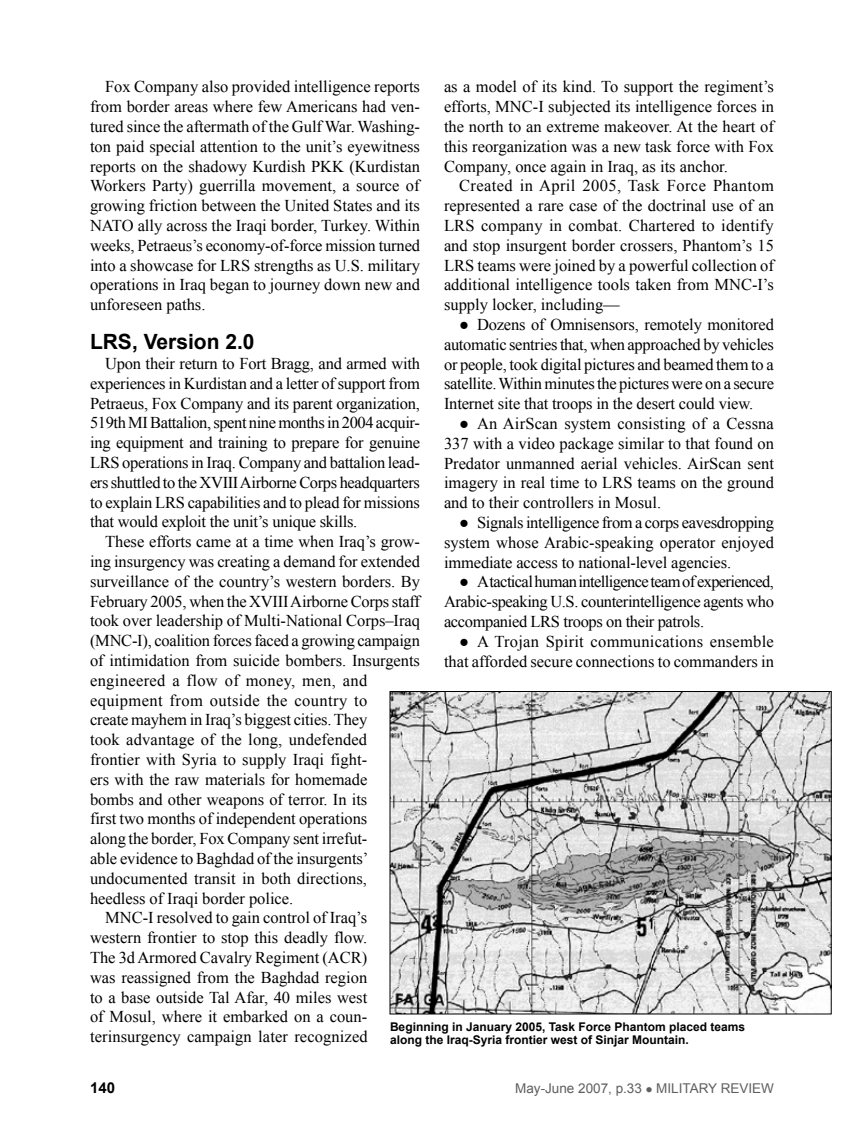
<style>
.page{position:relative;width:864px;height:1134px;background:#fff}
.page>*{position:absolute;margin:0;border:0;box-sizing:border-box;transform-origin:0 0}
.subhead{font:700 21px "Arial";color:#000}
.fob{font:16.5px/19.8px "Times New Roman";color:#000;text-align:justify}
.subhead-2{font:700 15px "Arial";color:#000}
.subhead-3{font:13.5px "Arial";color:#5e5f5f}
.cutline{font:700 12px/12.8px "Arial";color:#000}
</style>
<div class="page">
<img style="left:392px;top:692px;width:440px;height:322px">
<div style="left:390px;top:691px;width:441px;height:323px;border:1px solid #000"></div>
<p class="fob" style="left:90px;top:77px;width:332px;text-indent:15px">Fox Company also provided intelligence reports from border areas where few Americans had ven&shy;tured since the aftermath of the Gulf War. Washing&shy;ton paid special attention to the unit’s eyewitness reports on the shadowy Kurdish PKK (Kurdistan Workers Party) guerrilla movement, a source of growing friction between the United States and its NATO</p>
<p class="fob" style="left:444px;top:77px;width:332px">as a model of its kind. To support the regiment’s efforts, MNC-I subjected its intelligence forces in the north to an extreme makeover. At the heart of this reorganization was a new task force with Fox Company, once again in Iraq, as its anchor.</p>
<p class="fob" style="left:444px;top:176px;width:332px;text-indent:15px">Created in April 2005, Task Force Phantom represented a rare case of the doctrinal use of an LRS</p>
<p class="fob" style="left:90px;top:215px;width:332px;text-indent:48px">ally across the Iraqi border, Turkey. Within weeks, Petraeus’s economy-of-force mission turned into a showcase for LRS</p>
<p class="fob" style="left:444px;top:215px;width:331px;text-indent:37px">company in combat. Chartered to identify and stop insurgent border crossers, Phantom’s 15<br>LRS</p>
<p class="fob" style="left:444px;top:255px;width:332px;text-indent:33px">teams were joined by a powerful collection of additional intelligence tools taken from MNC-I’s supply locker, including—</p>
<p class="fob" style="left:444px;top:314px;width:332px;text-indent:15px">● Dozens of Omnisensors, remotely monitored automatic sentries that, when approached by vehicles or people, took digital pictures and beamed them to a satellite. Within minutes the pictures were on a secure Internet site that troops in the desert could view.</p>
<p class="fob" style="left:444px;top:413px;width:332px;text-indent:15px">● An AirScan system consisting of a Cessna 337 with a video package similar to that found on Predator unmanned aerial vehicles. AirScan sent imagery in real time to LRS</p>
<p class="fob" style="left:90px;top:255px;width:331px;text-indent:164px">strengths as U.S. military operations in Iraq began to journey down new and unforeseen paths.</p>
<p class="subhead" style="left:90px;top:328px;width:166px">LRS, Version 2.0</p>
<p class="fob" style="left:90px;top:353px;width:332px;text-indent:15px">Upon their return to Fort Bragg, and armed with experiences in Kurdistan and a letter of support from Petraeus, Fox Company and its parent organization, 519th MI Battalion, spent nine months in 2004 acquir&shy;ing equipment and training to prepare for genuine LRS</p>
<p class="fob" style="left:90px;top:452px;width:331px;text-indent:32px">operations in Iraq. Company and battalion lead&shy;ers shuttled to the XVIII Airborne Corps headquarters to explain LRS</p>
<p class="fob" style="left:444px;top:473px;width:331px;text-indent:193px">teams on the ground and to their controllers in Mosul.</p>
<p class="fob" style="left:444px;top:512px;width:332px;text-indent:15px">● Signals intelligence from a corps eavesdropping system whose Arabic-speaking operator enjoyed immediate access to national-level agencies.</p>
<p class="fob" style="left:444px;top:572px;width:332px;text-indent:15px">● Atacticalhumanintelligenceteamofexperienced, Arabic-speaking U.S. counterintelligence agents who accompanied LRS</p>
<p class="fob" style="left:90px;top:492px;width:332px;text-indent:98px">capabilities and to plead for missions that would exploit the unit’s unique skills.</p>
<p class="fob" style="left:90px;top:532px;width:332px;text-align:left;text-indent:15px">These efforts came at a time when Iraq’s grow&shy;ing insurgency was creating a demand for extended surveillance of the country’s western borders. By February 2005, when the XVIII Airborne Corps staff took over leadership of Multi-National Corps–Iraq (MNC-I), coalition forces faced a growing campaign of intimidation from suicide bombers. Insurgents engineered a flow of money, men, and equipment from outside the country to<br>create mayhem in Iraq’s biggest cities. They<br>took advantage of the long, undefended frontier with Syria to supply Iraqi fight-<br>ers with the raw materials for homemade<br>bombs and other weapons of terror. In its<br>first two months of independent operations<br>along the border, Fox Company sent irrefut-<br>able evidence to Baghdad of the insurgents’ undocumented transit in both directions, heedless of Iraqi border police.</p>
<p class="fob" style="left:90px;top:908px;width:279px;text-indent:15px">MNC-I resolved to gain control of Iraq’s western frontier to stop this deadly flow.<br>The 3d Armored Cavalry Regiment (ACR) was reassigned from the Baghdad region to a base outside Tal Afar, 40 miles west of Mosul, where it embarked on a coun&shy;terinsurgency campaign later recognized</p>
<p class="fob" style="left:563px;top:611px;width:142px">troops on their patrols.</p>
<p class="fob" style="left:444px;top:631px;width:331px;text-align:right">● A Trojan Spirit communications ensemble that afforded secure connections to commanders in</p>
<p class="cutline" style="left:390px;top:1021px;width:357px">Beginning in January 2005, Task Force Phantom placed teams along the Iraq-Syria frontier west of Sinjar mountain.</p>
<p class="subhead-2" style="left:90px;top:1078px;width:27px">140</p>
<p class="subhead-3" style="left:515px;top:1080px;width:260px">MAY-JUNE 2007, P.33 ● MILITARY REVIEW</p>
</div>
